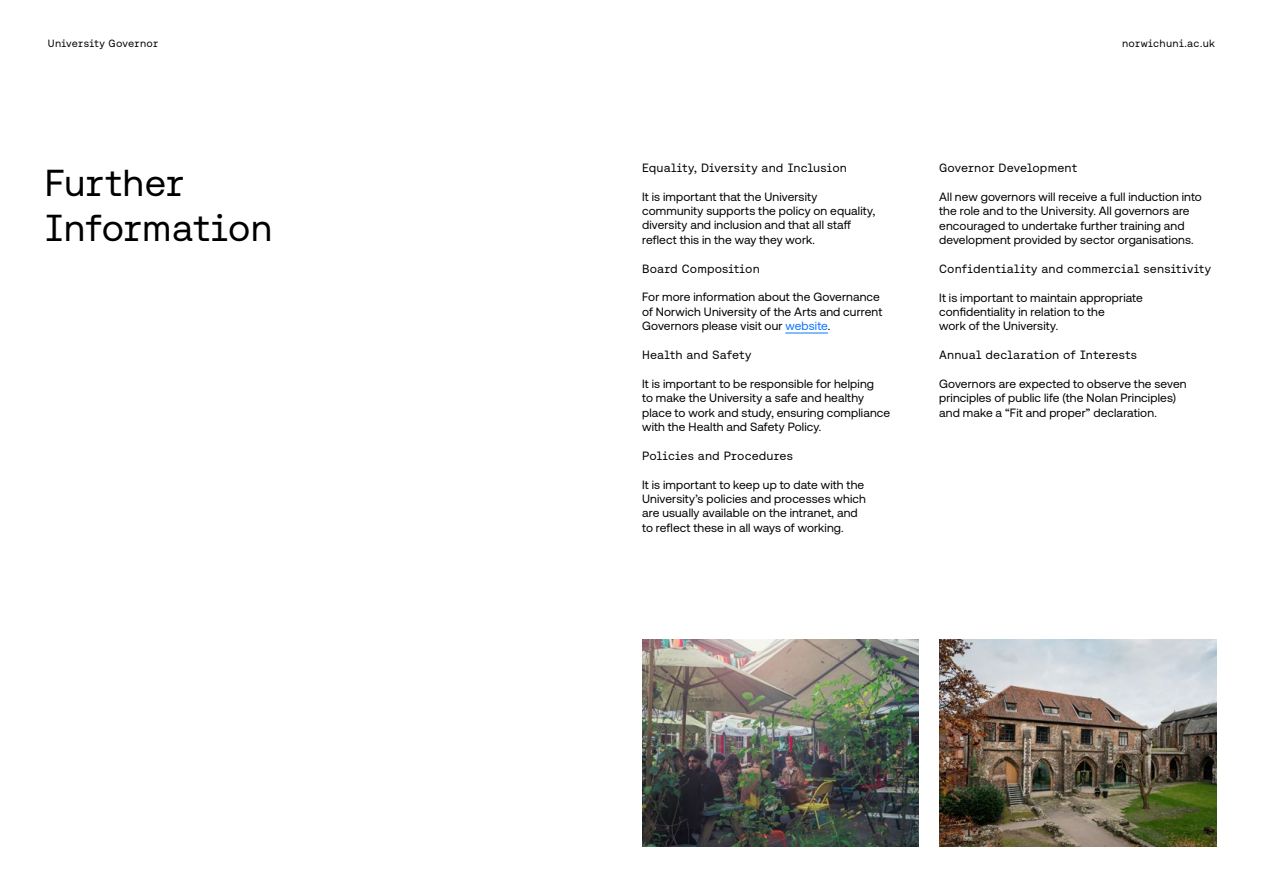
<style>
.page{position:relative;width:1263px;height:893px;background:#fff}
.page>*{position:absolute;margin:0;border:0;box-sizing:border-box;transform-origin:0 0}
.t1{font:37.5px/45px "Aeonik Fono";letter-spacing:-.01em;color:#000}
.t2{font:12px/14.4px "Aeonik Pro";letter-spacing:.01em;color:#000}
.t3{font:12px "Aeonik Fono";letter-spacing:.01em;color:#000}
.t4{font:10.5px "Aeonik Fono";letter-spacing:.02em;color:#000}
.s1{color:#0d75ff}
</style>
<div class="page">
<hr style="left:785px;top:333px;width:43px;height:1px;background:#0d75ff">
<img style="left:642px;top:640px;width:276px;height:206px">
<img style="left:940px;top:640px;width:276px;height:206px">
<p class="t4" style="left:48px;top:37px;width:112px">University Governor</p>
<p class="t4" style="left:1122px;top:37px;width:94px">norwichuni.ac.uk</p>
<p class="t1" style="left:45px;top:160px;width:230px">Further<br>Information</p>
<p class="t3" style="left:642px;top:161px;width:206px">Equality, Diversity and Inclusion</p>
<p class="t2" style="left:642px;top:189px;width:234px">It is important that the University community supports the policy on equality, diversity and inclusion and that all staff reflect this in the way they work.</p>
<p class="t3" style="left:642px;top:262px;width:119px">Board Composition</p>
<p class="t2" style="left:642px;top:290px;width:242px">For more information about the Governance of Norwich University of the Arts and current<br>Governors please visit our <span class="s1">website</span>.</p>
<p class="t3" style="left:642px;top:348px;width:111px">Health and Safety</p>
<p class="t2" style="left:642px;top:376px;width:250px">It is important to be responsible for helping<br>to make the University a safe and healthy place to work and study, ensuring compliance with the Health and Safety Policy.</p>
<p class="t3" style="left:642px;top:449px;width:152px">Policies and Procedures</p>
<p class="t2" style="left:642px;top:477px;width:225px">It is important to keep up to date with the University’s policies and processes which are usually available on the intranet, and to reflect these in all ways of working.</p>
<p class="t3" style="left:939px;top:161px;width:140px">Governor Development</p>
<p class="t2" style="left:939px;top:189px;width:264px">All new governors will receive a full induction into the role and to the University. All governors are encouraged to undertake further training and development provided by sector organisations.</p>
<p class="t3" style="left:939px;top:262px;width:273px">Confidentiality and commercial sensitivity</p>
<p class="t2" style="left:939px;top:290px;width:205px">It is important to maintain appropriate confidentiality in relation to the<br>work of the University.</p>
<p class="t3" style="left:939px;top:348px;width:199px">Annual declaration of Interests</p>
<p class="t2" style="left:939px;top:377px;width:249px">Governors are expected to observe the seven principles of public life (the Nolan Principles) and make a “Fit and proper” declaration.</p>
</div>
